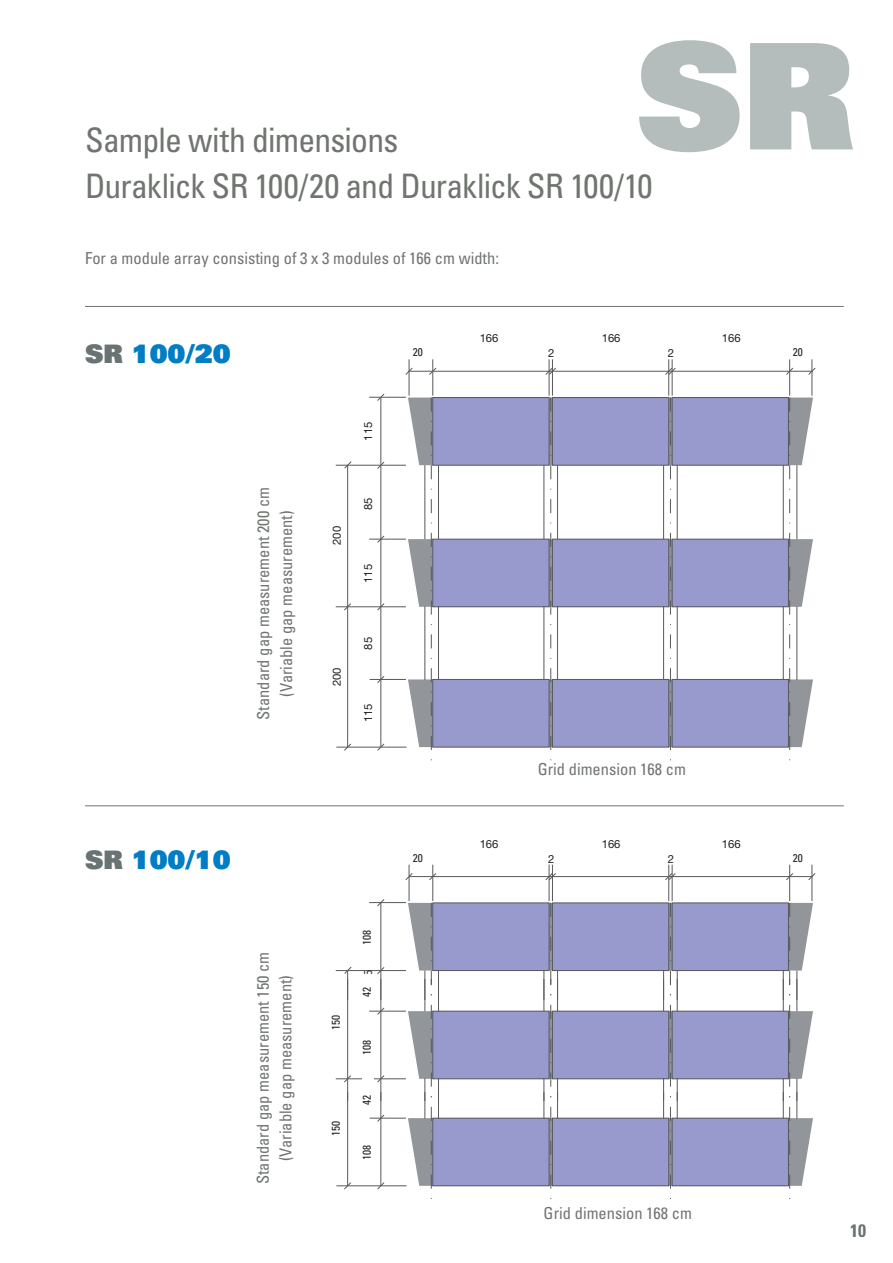
<style>
.page{position:relative;width:893px;height:1263px;background:#fff}
.page>*{position:absolute;margin:0;border:0;box-sizing:border-box;transform-origin:0 0}
.t1{font:147.3px "Univers LT Std X Black";color:#b4bcbc}
.t2{font:condensed 33.75px/45.8px "Univers LT Std";letter-spacing:-.025em;color:#707570}
.t3{font:25.5px "Univers LT Std X Black";color:#007dc5}
.t4{font:700 condensed 18px "Univers LT Std";color:#697374}
.t5{font:condensed 16.5px/23px "Univers LT Std";color:#707570;text-align:center}
.t6{font:11.25px "Helvetica Neue";color:#231f20}
.t7{font:condensed 11.25px "Univers LT Std";color:#231f20}
.s1{color:#697374}
</style>
<div class="page">
<svg style="left:347px;top:359px;width:451px;height:389px"></svg>
<svg style="left:408px;top:398px;width:405px;height:363px"></svg>
<hr style="left:549px;top:359px;width:1px;height:37px;background:#58595b">
<hr style="left:552px;top:359px;width:1px;height:37px;background:#58595b">
<hr style="left:668px;top:359px;width:1px;height:37px;background:#58595b">
<hr style="left:672px;top:359px;width:1px;height:37px;background:#58595b">
<hr style="left:789px;top:359px;width:1px;height:37px;background:#58595b">
<hr style="left:811px;top:359px;width:1px;height:37px;background:#58595b">
<hr style="left:336px;top:465px;width:70px;height:1px;background:#58595b">
<hr style="left:369px;top:397px;width:37px;height:1px;background:#58595b">
<hr style="left:409px;top:371px;width:404px;height:1px;background:#58595b">
<hr style="left:336px;top:606px;width:70px;height:1px;background:#58595b">
<hr style="left:336px;top:747px;width:70px;height:1px;background:#58595b">
<hr style="left:370px;top:679px;width:36px;height:1px;background:#58595b">
<svg style="left:404px;top:367px;width:10px;height:9px"></svg>
<svg style="left:376px;top:393px;width:9px;height:9px"></svg>
<svg style="left:376px;top:461px;width:9px;height:9px"></svg>
<svg style="left:343px;top:460px;width:9px;height:10px"></svg>
<svg style="left:376px;top:535px;width:9px;height:9px"></svg>
<svg style="left:343px;top:602px;width:9px;height:9px"></svg>
<hr style="left:369px;top:539px;width:37px;height:1px;background:#58595b">
<svg style="left:376px;top:602px;width:9px;height:9px"></svg>
<svg style="left:376px;top:675px;width:9px;height:9px"></svg>
<svg style="left:376px;top:743px;width:9px;height:8px"></svg>
<svg style="left:343px;top:743px;width:9px;height:8px"></svg>
<svg style="left:428px;top:367px;width:9px;height:9px"></svg>
<svg style="left:785px;top:367px;width:9px;height:9px"></svg>
<svg style="left:807px;top:367px;width:9px;height:9px"></svg>
<svg style="left:544px;top:367px;width:13px;height:9px"></svg>
<svg style="left:664px;top:367px;width:13px;height:9px"></svg>
<hr style="left:380px;top:903px;width:1px;height:96px;background:#58595b">
<hr style="left:409px;top:865px;width:1px;height:36px;background:#58595b">
<hr style="left:432px;top:865px;width:1px;height:36px;background:#58595b">
<hr style="left:549px;top:865px;width:1px;height:36px;background:#58595b">
<hr style="left:552px;top:865px;width:1px;height:36px;background:#58595b">
<hr style="left:668px;top:865px;width:1px;height:36px;background:#58595b">
<hr style="left:672px;top:865px;width:1px;height:36px;background:#58595b">
<hr style="left:789px;top:865px;width:1px;height:36px;background:#58595b">
<hr style="left:811px;top:865px;width:1px;height:36px;background:#58595b">
<hr style="left:336px;top:970px;width:70px;height:1px;background:#58595b">
<hr style="left:369px;top:902px;width:37px;height:1px;background:#58595b">
<hr style="left:409px;top:876px;width:404px;height:1px;background:#58595b">
<svg style="left:405px;top:872px;width:9px;height:9px"></svg>
<svg style="left:376px;top:899px;width:9px;height:8px"></svg>
<svg style="left:377px;top:966px;width:8px;height:9px"></svg>
<svg style="left:344px;top:966px;width:8px;height:33px"></svg>
<svg style="left:428px;top:872px;width:9px;height:9px"></svg>
<svg style="left:785px;top:872px;width:9px;height:9px"></svg>
<svg style="left:807px;top:872px;width:9px;height:9px"></svg>
<svg style="left:544px;top:872px;width:13px;height:9px"></svg>
<svg style="left:664px;top:872px;width:13px;height:9px"></svg>
<hr style="left:347px;top:980px;width:1px;height:120px;background:#58595b">
<hr style="left:380px;top:980px;width:1px;height:120px;background:#58595b">
<hr style="left:336px;top:1078px;width:70px;height:1px;background:#58595b">
<svg style="left:376px;top:1007px;width:9px;height:9px"></svg>
<svg style="left:343px;top:1074px;width:9px;height:9px"></svg>
<hr style="left:369px;top:1011px;width:37px;height:1px;background:#58595b">
<svg style="left:376px;top:1074px;width:9px;height:9px"></svg>
<hr style="left:347px;top:1093px;width:1px;height:93px;background:#58595b">
<hr style="left:380px;top:1093px;width:1px;height:93px;background:#58595b">
<svg style="left:408px;top:903px;width:405px;height:296px"></svg>
<hr style="left:336px;top:1185px;width:70px;height:1px;background:#58595b">
<hr style="left:370px;top:1118px;width:36px;height:1px;background:#58595b">
<svg style="left:376px;top:1114px;width:9px;height:9px"></svg>
<svg style="left:376px;top:1181px;width:9px;height:9px"></svg>
<svg style="left:343px;top:1181px;width:9px;height:9px"></svg>
<div style="left:363px;top:1078px;width:11px;height:27px;background:#fff"></div>
<div style="left:413px;top:348px;width:17px;height:15px;background:#fff"></div>
<div style="left:793px;top:348px;width:17px;height:15px;background:#fff"></div>
<hr style="left:85px;top:306px;width:759px;height:1px;background:#70756f">
<hr style="left:85px;top:806px;width:759px;height:1px;background:#70756f">
<h1 class="t1" style="left:636px;top:12px;width:219px">SR</h1>
<h2 class="t2" style="left:85px;top:119px;width:569px">Sample with dimensions<br>Duraklick SR 100/20 and Duraklick SR 100/10</h2>
<p class="t5" style="left:85px;top:248px;width:415px">For a module array consisting of 3 x 3 modules of 166 cm width:</p>
<h3 class="t3" style="left:85px;top:339px;width:147px"><span class="s1">SR</span> 100/20</h3>
<p class="t5" style="left:253px;top:720px;width:234px;rotate:-90deg">Standard gap measurement 200 cm (Variable gap measurement)</p>
<p class="t6" style="left:364px;top:441px;width:20px;rotate:-90deg">115</p>
<p class="t6" style="left:333px;top:545px;width:20px;rotate:-90deg">200</p>
<p class="t6" style="left:333px;top:686px;width:20px;rotate:-90deg">200</p>
<p class="t6" style="left:364px;top:510px;width:14px;rotate:-90deg">85</p>
<p class="t6" style="left:364px;top:583px;width:20px;rotate:-90deg">115</p>
<p class="t6" style="left:364px;top:650px;width:14px;rotate:-90deg">85</p>
<p class="t6" style="left:364px;top:722px;width:20px;rotate:-90deg">115</p>
<h3 class="t3" style="left:85px;top:845px;width:147px"><span class="s1">SR</span> 100/10</h3>
<p class="t5" style="left:252px;top:1184px;width:234px;rotate:-90deg">Standard gap measurement 150 cm (Variable gap measurement)</p>
<p class="t7" style="left:331px;top:1030px;width:17px;rotate:-90deg">150</p>
<p class="t7" style="left:331px;top:1136px;width:17px;rotate:-90deg">150</p>
<p class="t6" style="left:364px;top:946px;width:20px;rotate:-90deg">115</p>
<p class="t6" style="left:364px;top:982px;width:14px;rotate:-90deg">85</p>
<p class="t7" style="left:362px;top:945px;width:17px;rotate:-90deg">108</p>
<p class="t7" style="left:362px;top:997px;width:12px;rotate:-90deg">42</p>
<p class="t6" style="left:364px;top:1055px;width:20px;rotate:-90deg">115</p>
<p class="t7" style="left:362px;top:1055px;width:17px;rotate:-90deg">108</p>
<p class="t7" style="left:362px;top:1105px;width:12px;rotate:-90deg">42</p>
<p class="t6" style="left:364px;top:1161px;width:20px;rotate:-90deg">115</p>
<p class="t7" style="left:362px;top:1160px;width:17px;rotate:-90deg">108</p>
<p class="t6" style="left:480px;top:334px;width:20px">166</p>
<p class="t6" style="left:602px;top:334px;width:20px">166</p>
<p class="t6" style="left:722px;top:334px;width:20px">166</p>
<p class="t6" style="left:548px;top:349px;width:8px">2</p>
<p class="t6" style="left:668px;top:349px;width:8px">2</p>
<p class="t6" style="left:794px;top:349px;width:14px">29</p>
<p class="t7" style="left:413px;top:347px;width:12px">20</p>
<p class="t7" style="left:793px;top:347px;width:12px">20</p>
<p class="t6" style="left:414px;top:349px;width:14px">29</p>
<p class="t5" style="left:538px;top:759px;width:150px">Grid dimension 168 cm</p>
<p class="t6" style="left:480px;top:840px;width:20px">166</p>
<p class="t6" style="left:602px;top:840px;width:20px">166</p>
<p class="t6" style="left:722px;top:840px;width:20px">166</p>
<p class="t6" style="left:548px;top:855px;width:8px">2</p>
<p class="t6" style="left:668px;top:855px;width:8px">2</p>
<p class="t6" style="left:794px;top:855px;width:14px">29</p>
<p class="t7" style="left:413px;top:853px;width:12px">20</p>
<p class="t7" style="left:793px;top:853px;width:12px">20</p>
<p class="t6" style="left:414px;top:855px;width:14px">29</p>
<p class="t5" style="left:544px;top:1203px;width:150px">Grid dimension 168 cm</p>
<p class="t4" style="left:850px;top:1223px;width:17px">10</p>
</div>
